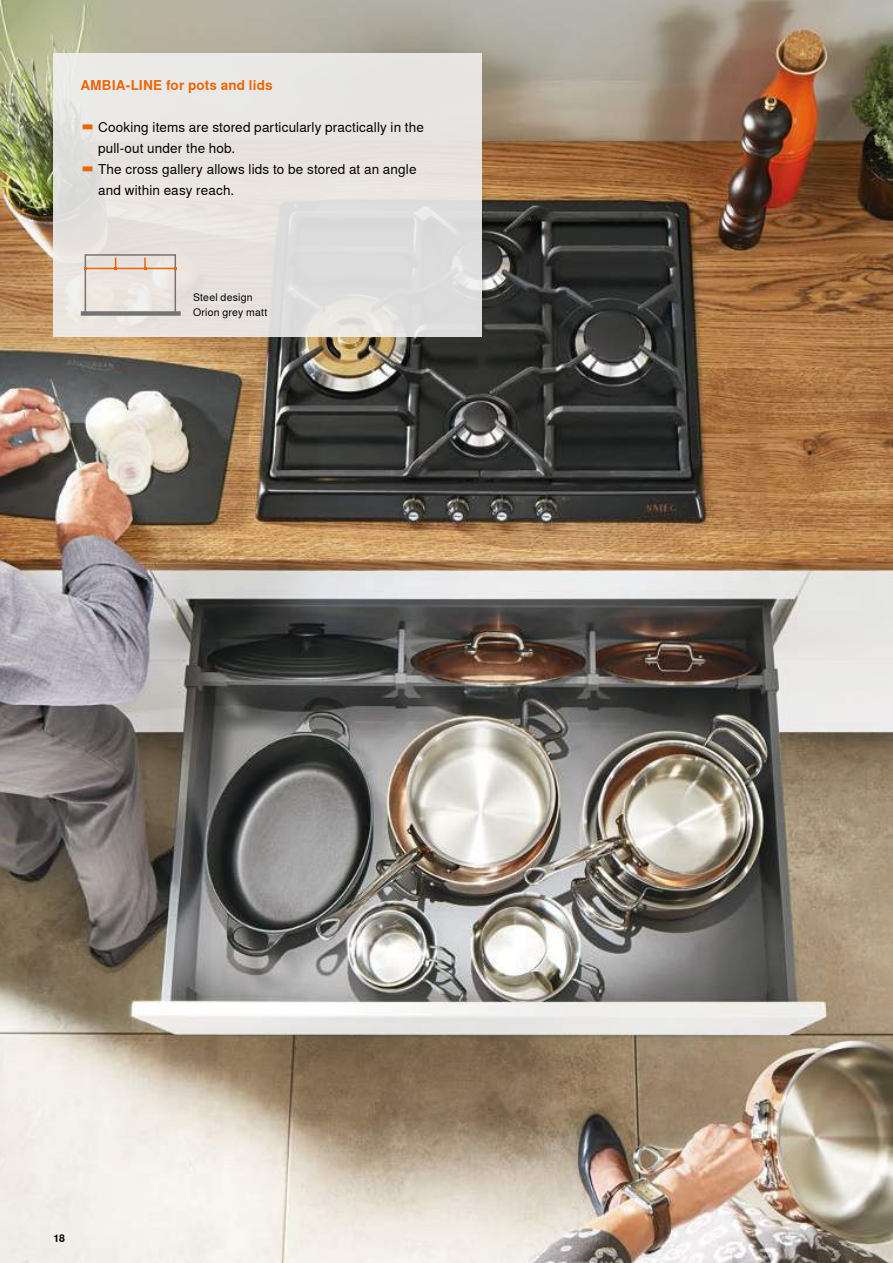
<style>
.page{position:relative;width:893px;height:1263px;background:#fff}
.page>*{position:absolute;margin:0;border:0;box-sizing:border-box;transform-origin:0 0}
.t1{font:13.5px "Nimbus Sans Global";letter-spacing:.01em;color:#000}
.t2{font:700 13.5px "Nimbus Sans Global";letter-spacing:.01em;color:#ec6608}
.t3{font:10.5px/15px "Nimbus Sans Global";letter-spacing:.02em;color:#000}
.t4{font:700 10.5px "Nimbus Sans Global";color:#000}
.s1{font-size:17.25px;color:#ec6608}
</style>
<div class="page">
<img style="left:0;top:0;width:893px;height:1263px">
<div style="left:54px;top:54px;width:428px;height:283px;background:linear-gradient(to right,#e9e6e1,#e2e0df)"></div>
<div style="left:85px;top:254px;width:91px;height:60px;border:2px solid #757474"></div>
<div style="left:81px;top:311px;width:100px;height:5px;background:#757474"></div>
<hr style="left:85px;top:268px;width:91px;height:1px;background:#ec6608">
<svg style="left:114px;top:258px;width:3px;height:12px"></svg>
<svg style="left:144px;top:258px;width:3px;height:12px"></svg>
<p class="t2" style="left:80px;top:78px;width:194px">AMBIA-LINE for pots and lids</p>
<p class="t1" style="left:80px;top:120px;width:345px"><span class="s1">▬</span> Cooking items are stored particularly practically in the</p>
<p class="t1" style="left:98px;top:141px;width:139px">pull-out under the hob.</p>
<p class="t1" style="left:80px;top:162px;width:338px"><span class="s1">▬</span> The cross gallery allows lids to be stored at an angle</p>
<p class="t1" style="left:98px;top:183px;width:137px">and within easy reach.</p>
<p class="t3" style="left:193px;top:290px;width:76px">Steel design<br>Orion grey matt</p>
<p class="t4" style="left:54px;top:1232px;width:13px">18</p>
</div>
